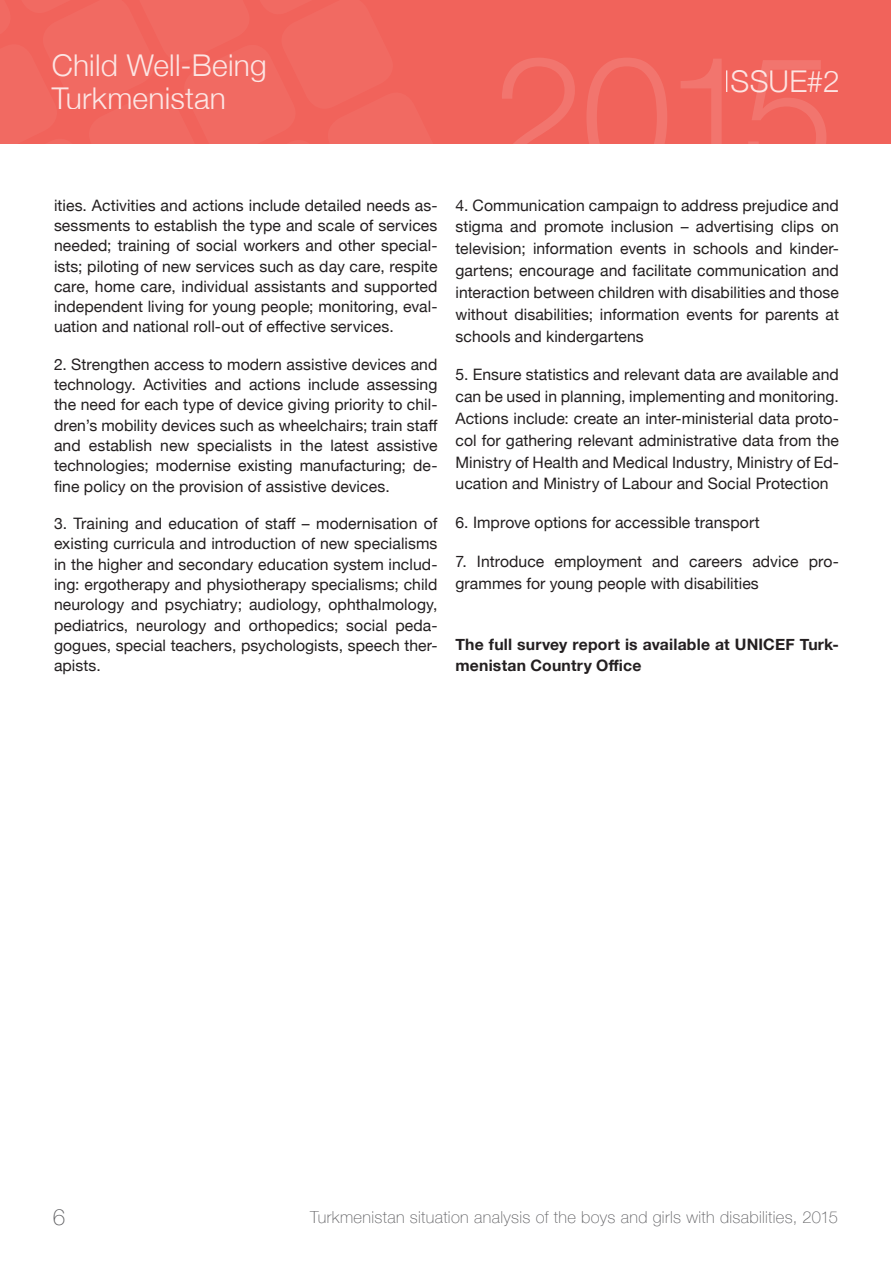
<style>
.page{position:relative;width:893px;height:1263px;background:#fff}
.page>*{position:absolute;margin:0;border:0;box-sizing:border-box;transform-origin:0 0}
.t1{font:300 30px/33px "Helvetica Neue";letter-spacing:.005em;color:#fff}
.t2{font:100 22.5px "Helvetica Neue";color:#5f5f62}
.t3{font:100 16.5px "Helvetica Neue";letter-spacing:.02em;color:#5f5f62}
.t4{font:15.75px/20.2px "Helvetica Neue";letter-spacing:.005em;color:#231f20;text-align:justify}
.t5{font:700 15.75px/21.8px "Helvetica Neue";letter-spacing:.01em;color:#231f20}
</style>
<div class="page">
<svg style="left:814px;top:143px;width:77px;height:1px"></svg>
<div style="left:0;top:0;width:891px;height:143px;background:#f1635b"></div>
<h1 class="t1" style="left:52px;top:46px;width:216px">Child Well-Being<br>Turkmenistan</h1>
<h1 class="t1" style="left:724px;top:63px;width:117px">ISSUE#2</h1>
<p class="t4" style="left:54px;top:196px;width:385px">ities. Activities and actions include detailed needs as&shy;sessments to establish the type and scale of services needed; training of social workers and other special&shy;ists; piloting of new services such as day care, respite care, home care, individual assistants and supported independent living for young people; monitoring, eval&shy;uation and national roll-out of effective services.</p>
<p class="t4" style="left:54px;top:355px;width:385px">2. Strengthen access to modern assistive devices and technology. Activities and actions include assessing the need for each type of device giving priority to chil&shy;dren’s mobility devices such as wheelchairs; train staff and establish new specialists in the latest assistive technologies; modernise existing manufacturing; de&shy;fine policy on the provision of assistive devices.</p>
<p class="t4" style="left:54px;top:514px;width:385px">3. Training and education of staff – modernisation of existing curricula and introduction of new specialisms in the higher and secondary education system includ&shy;ing: ergotherapy and physiotherapy specialisms; child neurology and psychiatry; audiology, ophthalmology, pediatrics, neurology and orthopedics; social peda&shy;gogues, special teachers, psychologists, speech ther&shy;apists.</p>
<p class="t4" style="left:455px;top:195px;width:385px;line-height:21.8px">4. Communication campaign to address prejudice and stigma and promote inclusion – advertising clips on television; information events in schools and kinder&shy;gartens; encourage and facilitate communication and interaction between children with disabilities and those without disabilities; information events for parents at schools and kindergartens</p>
<p class="t4" style="left:455px;top:365px;width:385px;line-height:21.8px">5. Ensure statistics and relevant data are available and can be used in planning, implementing and monitoring.<br>Actions include: create an inter-ministerial data proto&shy;col for gathering relevant administrative data from the Ministry of Health and Medical Industry, Ministry of Ed&shy;ucation and Ministry of Labour and Social Protection</p>
<p class="t4" style="left:455px;top:513px;width:306px">6. Improve options for accessible transport</p>
<p class="t4" style="left:455px;top:551px;width:385px;line-height:21.8px">7. Introduce employment and careers advice pro&shy;grammes for young people with disabilities</p>
<p class="t5" style="left:455px;top:633px;width:385px">The full survey report is available at UNICEF Turk&shy;menistan Country Office</p>
<h2 class="t2" style="left:53px;top:1200px;width:14px">6</h2>
<p class="t3" style="left:310px;top:1205px;width:529px">Turkmenistan situation analysis of the boys and girls with disabilities, 2015</p>
</div>
